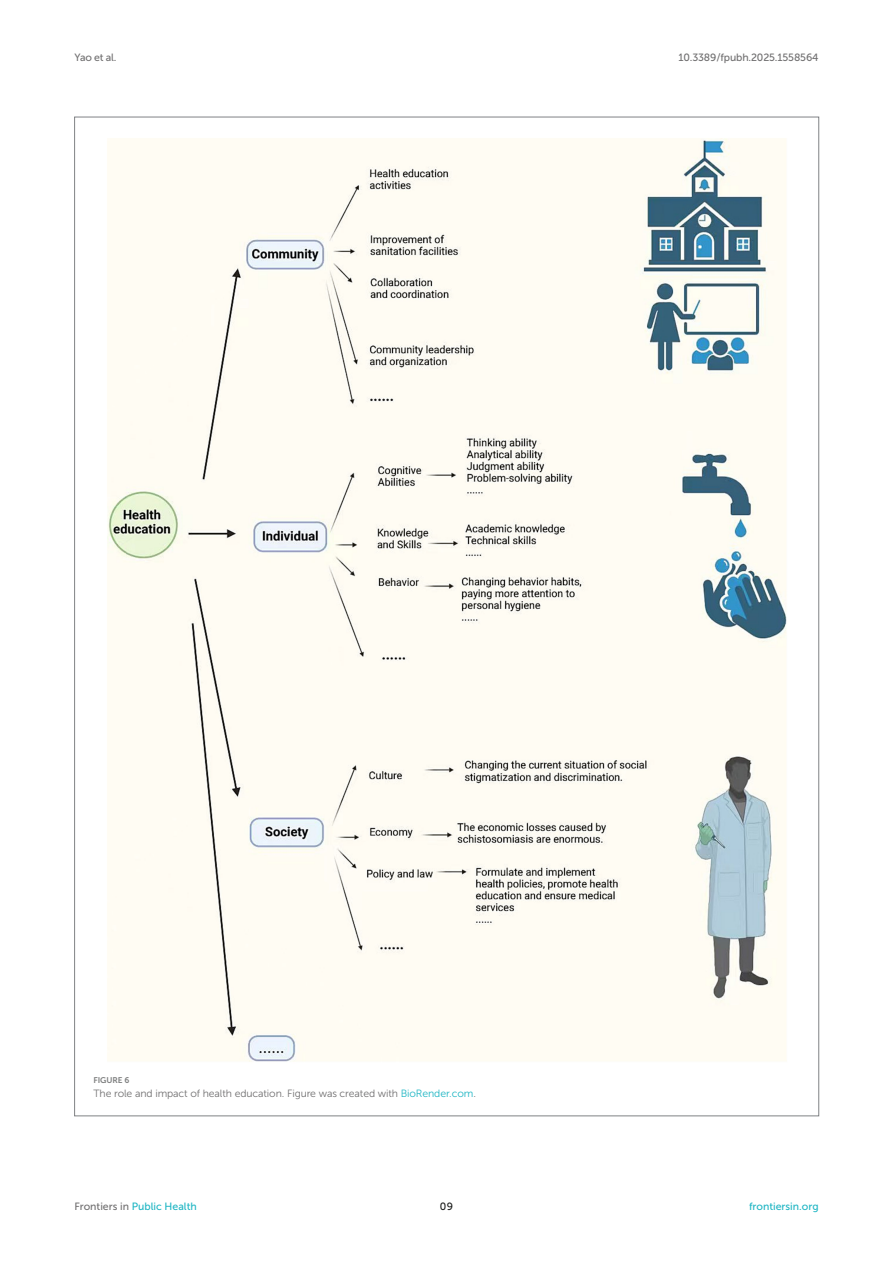
<style>
.page{position:relative;width:893px;height:1263px;background:#fff}
.page>*{position:absolute;margin:0;border:0;box-sizing:border-box;transform-origin:0 0}
.FIG_LEG{font:10.5px "Museo Sans 300";letter-spacing:-.01em;color:#706f70}
.t1{font:10.5px "Museo Sans 500";color:#1db5c3}
.t2{font:10.5px "Museo Sans 500";letter-spacing:-.015em;color:#706f70}
.t3{font:10.5px "Museo Sans 500";color:#1b1c1b}
.FIG_HD{font:8.25px "Museo Sans 700";letter-spacing:-.01em;color:#7e7f7f}
.s1{color:#1db5c3}
.s2{color:#706f70}
</style>
<div class="page">
<img style="left:107px;top:138px;width:680px;height:924px">
<p class="t2" style="left:74px;top:51px;width:44px">Yao et al.</p>
<p class="t2" style="left:679px;top:51px;width:141px">10.3389/fpubh.2025.1558564</p>
<p class="FIG_HD" style="left:94px;top:1076px;width:37px">FIGURE 6</p>
<p class="FIG_LEG" style="left:94px;top:1088px;width:384px">The role and impact of health education. Figure was created with <span class="s1">BioRender.com</span>.</p>
<p class="t1" style="left:74px;top:1200px;width:124px"><span class="s2">Frontiers in</span> Public Health</p>
<p class="t3" style="left:440px;top:1200px;width:15px">09</p>
<p class="t1" style="left:749px;top:1200px;width:71px">frontiersin.org</p>
</div>
